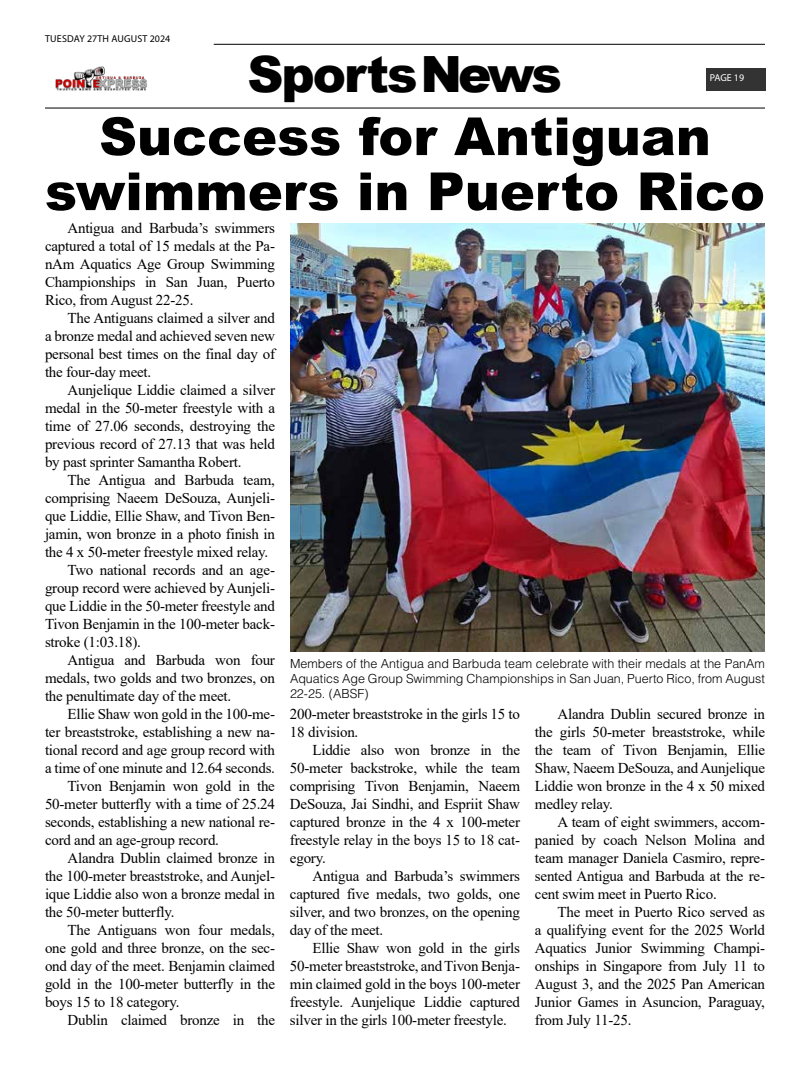
<style>
.page{position:relative;width:810px;height:1080px;background:#fff}
.page>*{position:absolute;margin:0;border:0;box-sizing:border-box;transform-origin:0 0}
.t1{font:900 52.5px/55px "Arial";color:#000;text-align:center}
.t2{font:900 50px "Arial";letter-spacing:-.04em;color:#000}
.t3{font:15px/18px "Times New Roman";letter-spacing:-.015em;color:#000;text-align:justify}
.t4{font:300 12.5px/15px "Helvetica LT Std";color:#000;text-align:justify}
.t5{font:10px "Myriad Pro";letter-spacing:.02em;color:#000}
.t6{font:10px "Myriad Pro";letter-spacing:-.005em;color:#fff}
</style>
<div class="page">
<hr style="left:45px;top:107px;width:720px;height:2px;background:#333">
<hr style="left:214px;top:44px;width:551px;height:1px;background:#333">
<div style="left:706px;top:68px;width:60px;height:23px;background:#333"></div>
<img style="left:55px;top:66px;width:93px;height:25px">
<img style="left:291px;top:224px;width:474px;height:427px">
<p class="t5" style="left:45px;top:33px;width:127px">TUESDAY 27TH AUGUST 2024</p>
<h2 class="t2" style="left:248px;top:38px;width:316px">SportsNews</h2>
<p class="t6" style="left:710px;top:72px;width:36px">PAGE 19</p>
<h1 class="t1" style="left:45px;top:107px;width:721px">Success for Antiguan swimmers in Puerto Rico</h1>
<p class="t3" style="left:45px;top:218px;width:232px;text-indent:22px">Antigua and Barbuda’s swimmers captured a total of 15 medals at the Pa&shy;nAm Aquatics Age Group Swimming Championships in San Juan, Puerto Rico, from August 22-25.</p>
<p class="t3" style="left:45px;top:308px;width:232px;text-indent:22px">The Antiguans claimed a silver and a bronze medal and achieved seven new personal best times on the final day of the four-day meet.</p>
<p class="t3" style="left:45px;top:380px;width:232px;text-indent:22px">Aunjelique Liddie claimed a silver medal in the 50-meter freestyle with a time of 27.06 seconds, destroying the previous record of 27.13 that was held by past sprinter Samantha Robert.</p>
<p class="t3" style="left:68px;top:470px;width:209px">The Antigua and Barbuda team,</p>
<p class="t3" style="left:45px;top:488px;width:232px">comprising Naeem DeSouza, Aunjeli-</p>
<p class="t3" style="left:45px;top:506px;width:232px">que Liddie, Ellie Shaw, and Tivon Ben-</p>
<p class="t3" style="left:45px;top:524px;width:232px">jamin, won bronze in a photo finish in</p>
<p class="t3" style="left:45px;top:542px;width:225px">the 4 x 50-meter freestyle mixed relay.</p>
<p class="t3" style="left:68px;top:560px;width:209px">Two national records and an age-</p>
<p class="t3" style="left:45px;top:578px;width:232px">group record were achieved by Aunjeli-</p>
<p class="t3" style="left:45px;top:596px;width:232px">que Liddie in the 50-meter freestyle and</p>
<p class="t3" style="left:45px;top:614px;width:232px">Tivon Benjamin in the 100-meter back-</p>
<p class="t3" style="left:45px;top:632px;width:97px">stroke (1:03.18).</p>
<p class="t3" style="left:68px;top:650px;width:209px">Antigua and Barbuda won four</p>
<p class="t3" style="left:45px;top:668px;width:231px">medals, two golds and two bronzes, on</p>
<p class="t3" style="left:45px;top:686px;width:188px">the penultimate day of the meet.</p>
<p class="t3" style="left:68px;top:704px;width:209px">Ellie Shaw won gold in the 100-me-</p>
<p class="t3" style="left:45px;top:722px;width:232px">ter breaststroke, establishing a new na-</p>
<p class="t3" style="left:45px;top:740px;width:232px">tional record and age group record with</p>
<p class="t3" style="left:45px;top:758px;width:232px">a time of one minute and 12.64 seconds.</p>
<p class="t3" style="left:68px;top:776px;width:209px">Tivon Benjamin won gold in the</p>
<p class="t3" style="left:45px;top:794px;width:232px">50-meter butterfly with a time of 25.24</p>
<p class="t3" style="left:45px;top:812px;width:232px">seconds, establishing a new national re-</p>
<p class="t3" style="left:45px;top:830px;width:176px">cord and an age-group record.</p>
<p class="t3" style="left:68px;top:848px;width:209px">Alandra Dublin claimed bronze in</p>
<p class="t3" style="left:45px;top:866px;width:232px">the 100-meter breaststroke, and Aunjel-</p>
<p class="t3" style="left:45px;top:884px;width:232px">ique Liddie also won a bronze medal in</p>
<p class="t3" style="left:45px;top:902px;width:131px">the 50-meter butterfly.</p>
<p class="t3" style="left:68px;top:920px;width:209px">The Antiguans won four medals,</p>
<p class="t3" style="left:45px;top:938px;width:232px">one gold and three bronze, on the sec-</p>
<p class="t3" style="left:45px;top:956px;width:232px">ond day of the meet. Benjamin claimed</p>
<p class="t3" style="left:45px;top:974px;width:232px">gold in the 100-meter butterfly in the</p>
<p class="t3" style="left:45px;top:992px;width:136px">boys 15 to 18 category.</p>
<p class="t3" style="left:68px;top:1010px;width:209px">Dublin claimed bronze in the</p>
<p class="t4" style="left:290px;top:656px;width:477px">Members of the Antigua and Barbuda team celebrate with their medals at the PanAm Aquatics Age Group Swimming Championships in San Juan, Puerto Rico, from August 22-25. (ABSF)</p>
<p class="t3" style="left:290px;top:705px;width:232px">200-meter breaststroke in the girls 15 to<br>18 division.</p>
<p class="t3" style="left:290px;top:741px;width:232px;text-indent:22px">Liddie also won bronze in the 50-meter backstroke, while the team comprising Tivon Benjamin, Naeem DeSouza, Jai Sindhi, and Espriit Shaw captured bronze in the 4 x 100-meter freestyle relay in the boys 15 to 18 cat&shy;egory.</p>
<p class="t3" style="left:290px;top:867px;width:232px;text-indent:22px">Antigua and Barbuda’s swimmers captured five medals, two golds, one silver, and two bronzes, on the opening day of the meet.</p>
<p class="t3" style="left:290px;top:939px;width:232px;text-indent:22px">Ellie Shaw won gold in the girls 50-meter breaststroke, and Tivon Benja&shy;min claimed gold in the boys 100-meter freestyle. Aunjelique Liddie captured silver in the girls 100-meter freestyle.</p>
<p class="t3" style="left:535px;top:705px;width:232px;text-indent:22px">Alandra Dublin secured bronze in the girls 50-meter breaststroke, while the team of Tivon Benjamin, Ellie Shaw, Naeem DeSouza, and Aunjelique Liddie won bronze in the 4 x 50 mixed medley relay.</p>
<p class="t3" style="left:535px;top:813px;width:232px;text-indent:22px">A team of eight swimmers, accom&shy;panied by coach Nelson Molina and team manager Daniela Casmiro, repre&shy;sented Antigua and Barbuda at the re&shy;cent swim meet in Puerto Rico.</p>
<p class="t3" style="left:535px;top:903px;width:232px;text-indent:22px">The meet in Puerto Rico served as a qualifying event for the 2025 World Aquatics Junior Swimming Champi&shy;onships in Singapore from July 11 to August 3, and the 2025 Pan American Junior Games in Asuncion, Paraguay, from July 11-25.</p>
</div>
